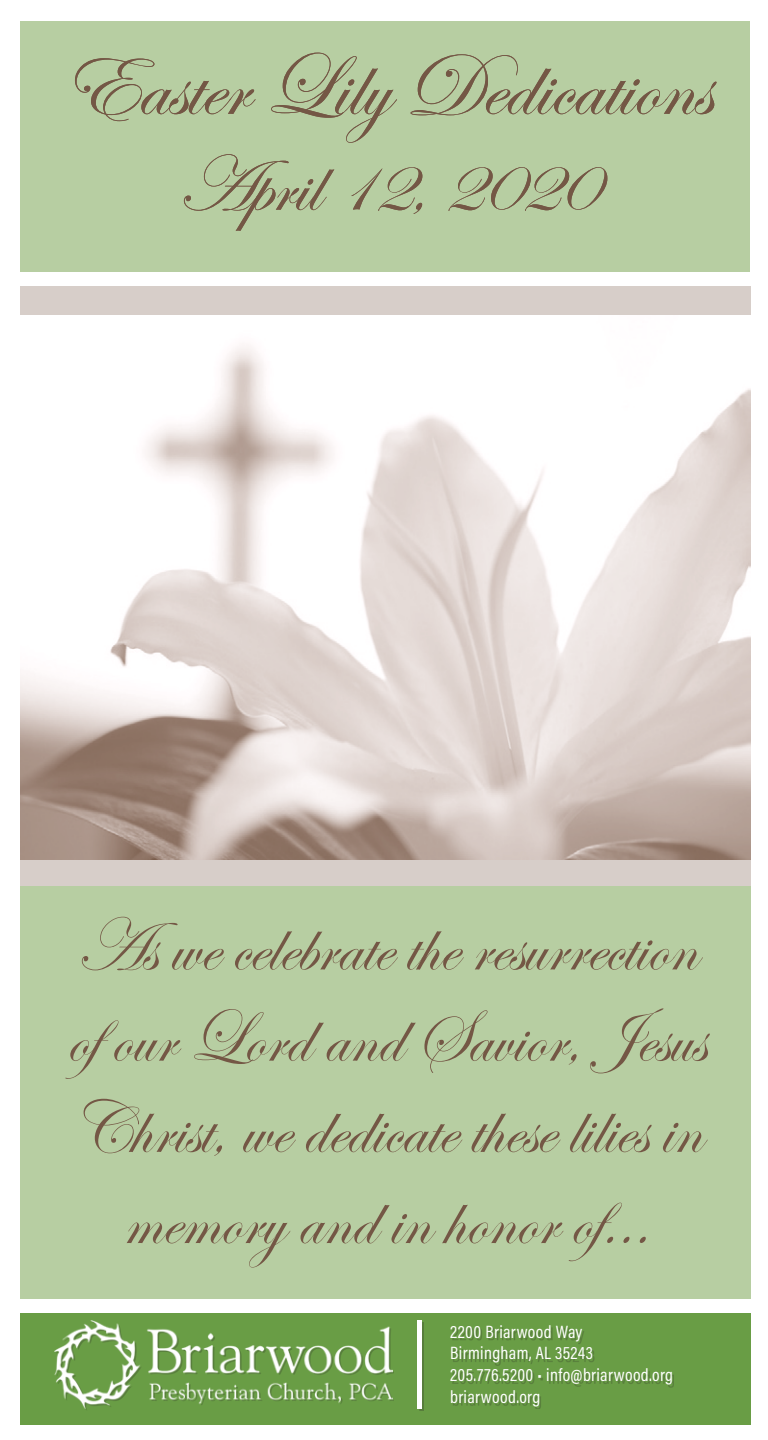
<style>
.page{position:relative;width:768px;height:1440px;background:#fff}
.page>*{position:absolute;margin:0;border:0;box-sizing:border-box;transform-origin:0 0}
.t1{font:90px "Edwardian Script ITC";color:#745745}
.t2{font:80px "Edwardian Script ITC";color:#745745}
.t3{font:76px/91.2px "Edwardian Script ITC";color:#745745;text-align:center;scale:.96 1}
.t4{font:18px/21.6px "Acumin Pro Cond";letter-spacing:.02em;color:#fff}
</style>
<div class="page">
<div style="left:20px;top:1313px;width:731px;height:112px;background:#699d45"></div>
<div style="left:20px;top:286px;width:731px;height:600px;background:#d7cec9"></div>
<img style="left:54px;top:1320px;width:338px;height:88px">
<div style="left:419px;top:1322px;width:5px;height:89px;background:#577d3b"></div>
<div style="left:417px;top:1320px;width:5px;height:89px;background:#fff"></div>
<div style="left:452px;top:1327px;width:222px;height:82px;background:#231f20;opacity:.25"></div>
<img style="left:20px;top:315px;width:730px;height:545px">
<div style="left:20px;top:21px;width:730px;height:250px;background:#b7cea2"></div>
<div style="left:20px;top:886px;width:731px;height:412px;background:#b7cea2"></div>
<p class="t1" style="left:61px;top:37px;width:651px">Easter Lily Dedications</p>
<p class="t2" style="left:177px;top:141px;width:419px">April 12, 2020</p>
<p class="t3" style="left:66px;top:904px;width:667px">As we celebrate the resurrection ofour Lord and Savior, Jesus<br>Christ, we dedicate these lilies in memory and in honor of...</p>
<p class="t4" style="left:450px;top:1320px;width:224px">2200 Briarwood Way<br>Birmingham, AL 35243<br>205.776.5200 • info@briarwood.org briarwood.org</p>
</div>
